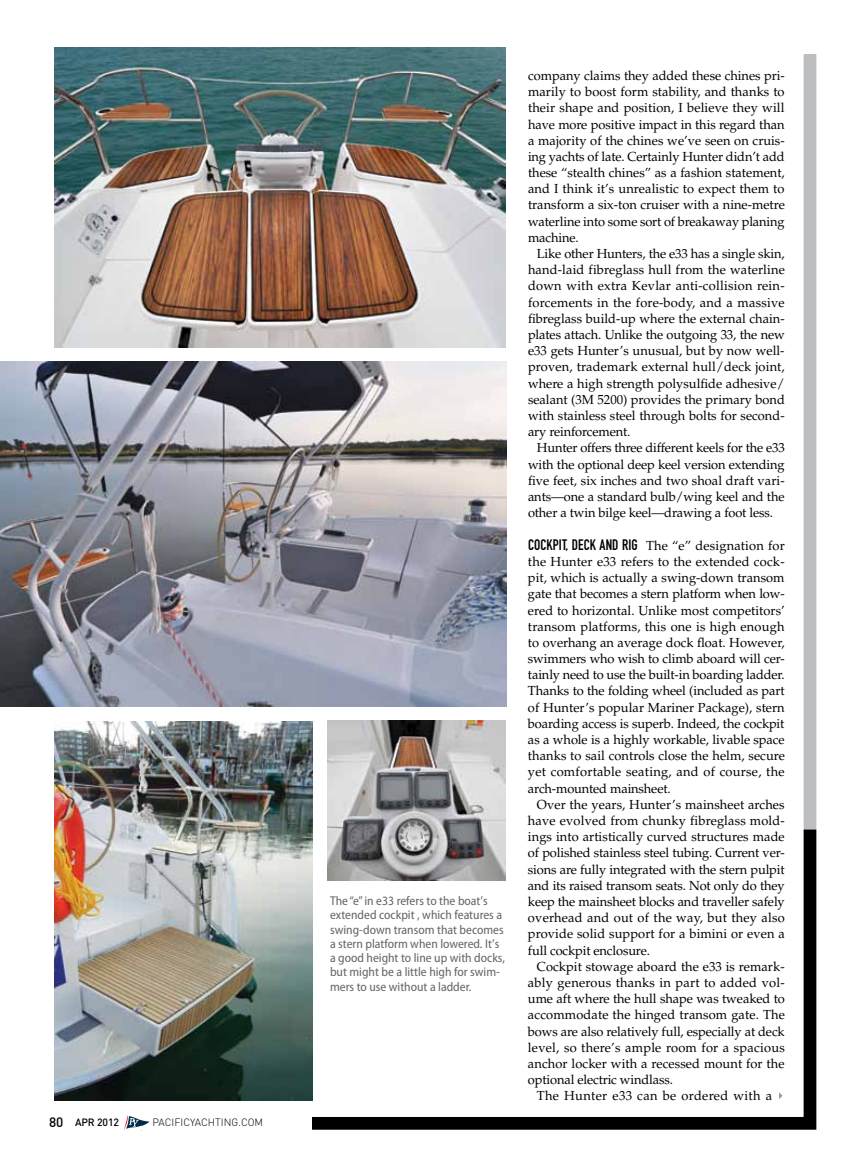
<style>
.page{position:relative;width:864px;height:1161px;background:#fff}
.page>*{position:absolute;margin:0;border:0;box-sizing:border-box;transform-origin:0 0}
.t1{font:13.2px "Palatino LT Std";color:#000}
.t2{font:13.2px "Palatino LT Std";letter-spacing:.02em;color:#000}
.t3{font:13.2px "Palatino LT Std";letter-spacing:.025em;color:#000}
.t4{font:semi-condensed 12.75px/14.2px "Myriad Pro";color:#636466}
.t5{font:300 10.5px "DIN";color:#000}
.t6{font:500 10.5px "DIN";letter-spacing:-.01em;color:#000}
.s1{font-size:13.5px}
.s2{font-family:"Myriad";font-stretch:normal}
.s3{font-family:"DIN Engschrift Std";font-size:15px}
</style>
<div class="page">
<div style="left:804px;top:54px;width:12px;height:776px;background:#bcbec0"></div>
<svg style="left:312px;top:817px;width:505px;height:313px"></svg>
<svg style="left:124px;top:1115px;width:25px;height:16px"></svg>
<img style="left:328px;top:720px;width:178px;height:161px">
<img style="left:54px;top:48px;width:452px;height:299px">
<img style="left:0;top:362px;width:506px;height:345px">
<img style="left:54px;top:721px;width:258px;height:380px">
<svg style="left:779px;top:1092px;width:3px;height:7px"></svg>
<p class="t6" style="left:49px;top:1116px;width:71px"><span class="s1">80</span> apr 2012</p>
<p class="t5" style="left:153px;top:1116px;width:112px">PACIFICYACHTING.COM</p>
<p class="t4" style="left:330px;top:893px;width:176px">The “e” in e33 refers to the boat<span class="s2">’</span>s extended cockpit , which features a swing-down transom that becomes a stern platform when lowered. It<span class="s2">’</span>s a good height to line up with docks, but might be a little high for swim&shy;mers to use without a ladder.</p>
<p class="t1" style="left:528px;top:68px;width:258px">company claims they added these chines pri-</p>
<p class="t1" style="left:528px;top:84px;width:258px">marily to boost form stability, and thanks to</p>
<p class="t1" style="left:528px;top:100px;width:258px">their shape and position, I believe they will</p>
<p class="t1" style="left:528px;top:116px;width:258px">have more positive impact in this regard than</p>
<p class="t1" style="left:528px;top:132px;width:258px">a majority of the chines we’ve seen on cruis-</p>
<p class="t1" style="left:528px;top:149px;width:258px">ing yachts of late. Certainly Hunter didn’t add</p>
<p class="t1" style="left:528px;top:165px;width:258px">these “stealth chines” as a fashion statement,</p>
<p class="t1" style="left:528px;top:181px;width:258px">and I think it’s unrealistic to expect them to</p>
<p class="t1" style="left:528px;top:197px;width:258px">transform a six-ton cruiser with a nine-metre</p>
<p class="t1" style="left:528px;top:213px;width:258px">waterline into some sort of breakaway planing</p>
<p class="t1" style="left:528px;top:230px;width:52px">machine.</p>
<p class="t1" style="left:537px;top:246px;width:249px">Like other Hunters, the e33 has a single skin,</p>
<p class="t1" style="left:528px;top:262px;width:258px">hand-laid fibreglass hull from the waterline</p>
<p class="t2" style="left:528px;top:278px;width:258px">down with extra Kevlar anti-collision rein-</p>
<p class="t1" style="left:528px;top:294px;width:258px">forcements in the fore-body, and a massive</p>
<p class="t1" style="left:528px;top:311px;width:258px">fibreglass build-up where the external chain-</p>
<p class="t1" style="left:528px;top:327px;width:258px">plates attach. Unlike the outgoing 33, the new</p>
<p class="t1" style="left:528px;top:343px;width:258px">e33 gets Hunter’s unusual, but by now well-</p>
<p class="t1" style="left:528px;top:359px;width:258px">proven, trademark external hull/deck joint,</p>
<p class="t1" style="left:528px;top:375px;width:258px">where a high strength polysulfide adhesive/</p>
<p class="t1" style="left:528px;top:392px;width:258px">sealant (3M 5200) provides the primary bond</p>
<p class="t1" style="left:528px;top:408px;width:258px">with stainless steel through bolts for second-</p>
<p class="t1" style="left:528px;top:424px;width:104px">ary reinforcement.</p>
<p class="t1" style="left:537px;top:440px;width:249px">Hunter offers three different keels for the e33</p>
<p class="t1" style="left:528px;top:456px;width:258px">with the optional deep keel version extending</p>
<p class="t1" style="left:528px;top:473px;width:258px">five feet, six inches and two shoal draft vari-</p>
<p class="t1" style="left:528px;top:489px;width:258px">ants—one a standard bulb/wing keel and the</p>
<p class="t1" style="left:528px;top:505px;width:246px">other a twin bilge keel—drawing a foot less.</p>
<p class="t1" style="left:528px;top:537px;width:258px"><span class="s3">COCKPIT, DECK AND RIG</span> The “e” designation for</p>
<p class="t1" style="left:528px;top:554px;width:258px">the Hunter e33 refers to the extended cock-</p>
<p class="t1" style="left:528px;top:570px;width:258px">pit, which is actually a swing-down transom</p>
<p class="t1" style="left:528px;top:586px;width:258px">gate that becomes a stern platform when low-</p>
<p class="t1" style="left:528px;top:602px;width:258px">ered to horizontal. Unlike most competitors’</p>
<p class="t1" style="left:528px;top:618px;width:258px">transom platforms, this one is high enough</p>
<p class="t1" style="left:528px;top:635px;width:258px">to overhang an average dock float. However,</p>
<p class="t1" style="left:528px;top:651px;width:258px">swimmers who wish to climb aboard will cer-</p>
<p class="t1" style="left:528px;top:667px;width:258px">tainly need to use the built-in boarding ladder.</p>
<p class="t1" style="left:528px;top:683px;width:258px">Thanks to the folding wheel (included as part</p>
<p class="t1" style="left:528px;top:699px;width:258px">of Hunter’s popular Mariner Package), stern</p>
<p class="t1" style="left:528px;top:716px;width:258px">boarding access is superb. Indeed, the cockpit</p>
<p class="t1" style="left:528px;top:732px;width:258px">as a whole is a highly workable, livable space</p>
<p class="t1" style="left:528px;top:748px;width:258px">thanks to sail controls close the helm, secure</p>
<p class="t2" style="left:528px;top:764px;width:258px">yet comfortable seating, and of course, the</p>
<p class="t1" style="left:528px;top:780px;width:144px">arch-mounted mainsheet.</p>
<p class="t1" style="left:537px;top:797px;width:249px">Over the years, Hunter’s mainsheet arches</p>
<p class="t1" style="left:528px;top:813px;width:258px">have evolved from chunky fibreglass mold-</p>
<p class="t1" style="left:528px;top:829px;width:258px">ings into artistically curved structures made</p>
<p class="t1" style="left:528px;top:845px;width:258px">of polished stainless steel tubing. Current ver-</p>
<p class="t1" style="left:528px;top:861px;width:258px">sions are fully integrated with the stern pulpit</p>
<p class="t1" style="left:528px;top:878px;width:258px">and its raised transom seats. Not only do they</p>
<p class="t1" style="left:528px;top:894px;width:258px">keep the mainsheet blocks and traveller safely</p>
<p class="t1" style="left:528px;top:910px;width:258px">overhead and out of the way, but they also</p>
<p class="t1" style="left:528px;top:926px;width:258px">provide solid support for a bimini or even a</p>
<p class="t1" style="left:528px;top:942px;width:123px">full cockpit enclosure.</p>
<p class="t1" style="left:537px;top:959px;width:249px">Cockpit stowage aboard the e33 is remark-</p>
<p class="t1" style="left:528px;top:975px;width:258px">ably generous thanks in part to added vol-</p>
<p class="t1" style="left:528px;top:991px;width:258px">ume aft where the hull shape was tweaked to</p>
<p class="t1" style="left:528px;top:1007px;width:258px">accommodate the hinged transom gate. The</p>
<p class="t1" style="left:528px;top:1023px;width:258px">bows are also relatively full, especially at deck</p>
<p class="t2" style="left:528px;top:1040px;width:258px">level, so there’s ample room for a spacious</p>
<p class="t1" style="left:528px;top:1056px;width:258px">anchor locker with a recessed mount for the</p>
<p class="t1" style="left:528px;top:1072px;width:147px">optional electric windlass.</p>
<p class="t3" style="left:537px;top:1088px;width:237px">The Hunter e33 can be ordered with a</p>
</div>
